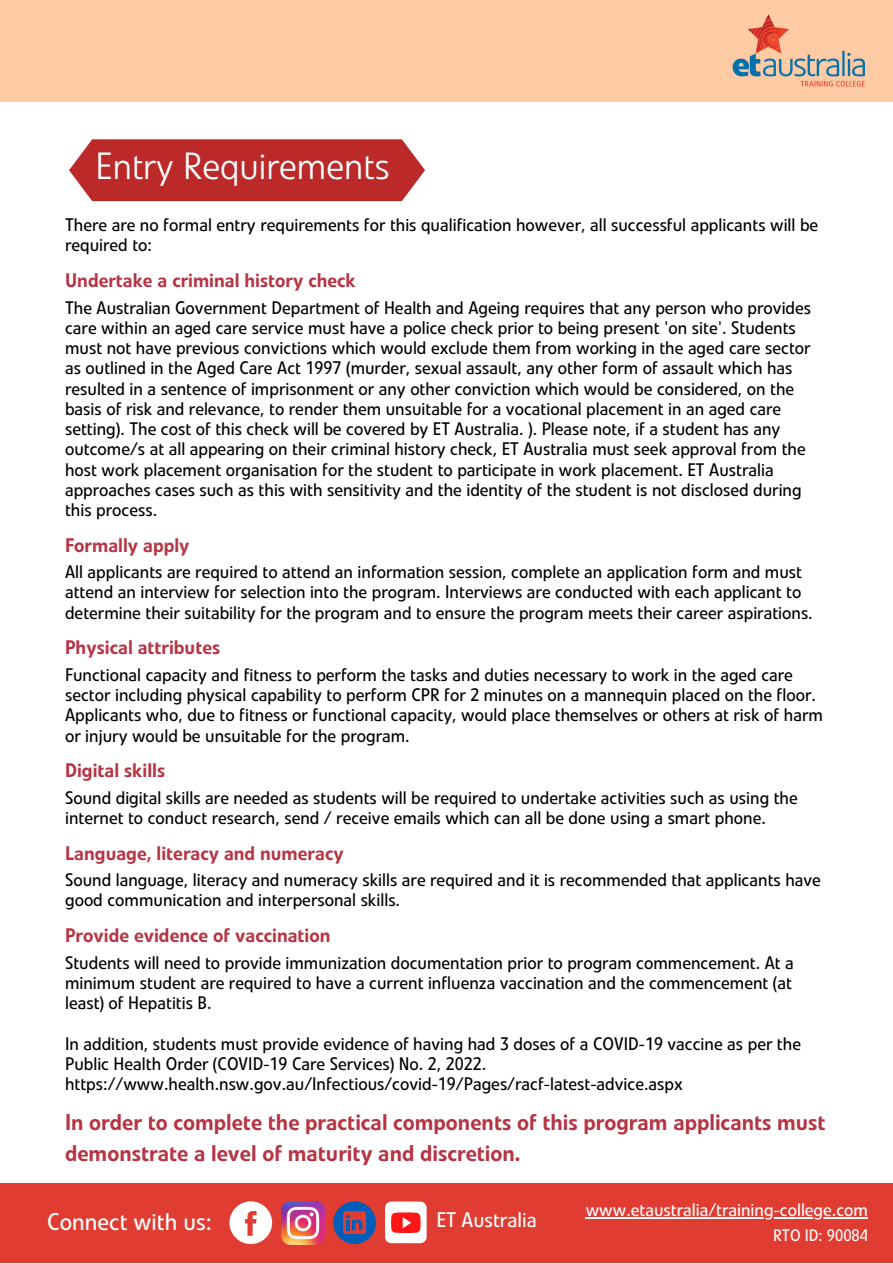
<style>
.page{position:relative;width:893px;height:1264px;background:#fff}
.page>*{position:absolute;margin:0;border:0;box-sizing:border-box;transform-origin:0 0}
.t1{font:300 37.5px "Linotype Veto";color:#fff}
.t2{font:24px "Linotype Veto";color:#fff}
.t3{font:500 22.5px/31.5px "Linotype Veto";color:#b63444}
.t4{font:21px "Linotype Veto";color:#fff}
.t5{font:500 19.5px "Linotype Veto";color:#b63444}
.t6{font:18px/20.2px "Linotype Veto";color:#000}
.t7{font:18px "Linotype Veto";color:#fff}
.t8{font:16.5px "Linotype Veto";color:#fff}
</style>
<div class="page">
<div style="left:0;top:0;width:892px;height:101px;background:#ffcba4"></div>
<img style="left:732px;top:14px;width:133px;height:73px">
<svg style="left:69px;top:139px;width:356px;height:62px;background:#bf3737"></svg>
<div style="left:0;top:1182px;width:892px;height:80px;background:#e03c31"></div>
<svg style="left:229px;top:1201px;width:43px;height:42px"></svg>
<svg style="left:333px;top:1201px;width:43px;height:42px"></svg>
<img style="left:281px;top:1201px;width:43px;height:42px">
<div style="left:385px;top:1201px;width:41px;height:42px;background:#fff;border-radius:6px"></div>
<svg style="left:391px;top:1212px;width:29px;height:20px"></svg>
<hr style="left:585px;top:1217px;width:283px;height:1px;background:#fff">
<h1 class="t1" style="left:95px;top:151px;width:296px">Entry Requirements</h1>
<p class="t6" style="left:65px;top:216px;width:754px">There are no formal entry requirements for this qualification however, all successful applicants will be required to:</p>
<p class="t5" style="left:65px;top:272px;width:292px">Undertake a criminal history check</p>
<p class="t6" style="left:65px;top:299px;width:747px">The Australian Government Department of Health and Ageing requires that any person who provides care within an aged care service must have a police check prior to being present 'on site'. Students must not have previous convictions which would exclude them from working in the aged care sector as outlined in the Aged Care Act 1997 (murder, sexual assault, any other form of assault which has resulted in a sentence of imprisonment or any other conviction which would be considered, on the basis of risk and relevance, to render them unsuitable for a vocational placement in an aged care setting). The cost of this check will be covered by ET Australia. ). Please note, if a student has any outcome/s at all appearing on their criminal history check, ET Australia must seek approval from the host work placement organisation for the student to participate in work placement. ET Australia approaches cases such as this with sensitivity and the identity of the student is not disclosed during this process.</p>
<p class="t5" style="left:65px;top:537px;width:126px">Formally apply</p>
<p class="t6" style="left:65px;top:563px;width:749px">All applicants are required to attend an information session, complete an application form and must attend an interview for selection into the program. Interviews are conducted with each applicant to determine their suitability for the program and to ensure the program meets their career aspirations.</p>
<p class="t5" style="left:65px;top:639px;width:156px">Physical attributes</p>
<p class="t6" style="left:65px;top:666px;width:759px">Functional capacity and fitness to perform the tasks and duties necessary to work in the aged care sector including physical capability to perform CPR for 2 minutes on a mannequin placed on the floor.<br>Applicants who, due to fitness or functional capacity, would place themselves or others at risk of harm or injury would be unsuitable for the program.</p>
<p class="t5" style="left:65px;top:762px;width:102px">Digital skills</p>
<p class="t6" style="left:65px;top:789px;width:734px">Sound digital skills are needed as students will be required to undertake activities such as using the internet to conduct research, send / receive emails which can all be done using a smart phone.</p>
<p class="t5" style="left:65px;top:845px;width:280px">Language, literacy and numeracy</p>
<p class="t6" style="left:65px;top:871px;width:757px">Sound language, literacy and numeracy skills are required and it is recommended that applicants have good communication and interpersonal skills.</p>
<p class="t5" style="left:65px;top:927px;width:267px">Provide evidence of vaccination</p>
<p class="t6" style="left:65px;top:954px;width:730px;text-align:justify">Students will need to provide immunization documentation prior to program commencement. At a minimum student are required to have a current influenza vaccination and the commencement (at least) of Hepatitis B.</p>
<p class="t6" style="left:65px;top:1035px;width:737px">In addition, students must provide evidence of having had 3 doses of a COVID-19 vaccine as per the<br>Public Health Order (COVID-19 Care Services) No. 2, 2022. https://www.health.nsw.gov.au/Infectious/covid-19/Pages/racf-latest-advice.aspx</p>
<p class="t3" style="left:65px;top:1108px;width:762px">In order to complete the practical components of this program applicants must demonstrate a level of maturity and discretion.</p>
<h2 class="t2" style="left:47px;top:1211px;width:166px">Connect with us:</h2>
<p class="t4" style="left:436px;top:1211px;width:102px">ET Australia</p>
<p class="t7" style="left:585px;top:1202px;width:284px">www.etaustralia/training-college.com</p>
<p class="t8" style="left:773px;top:1228px;width:96px">RTO ID: 90084</p>
</div>
